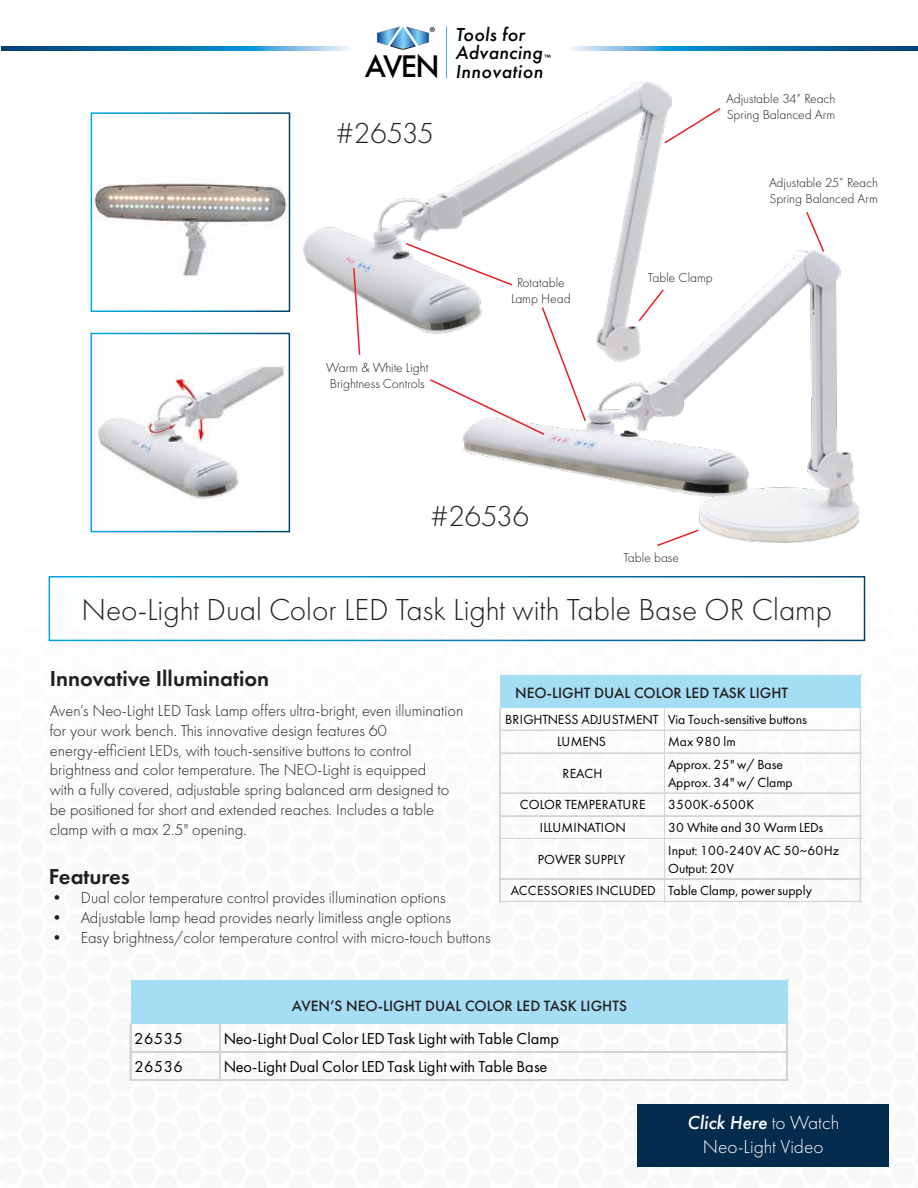
<style>
.page{position:relative;width:918px;height:1188px;background:#fff}
.page>*{position:absolute;margin:0;border:0;box-sizing:border-box;transform-origin:0 0}
.t1{font:300 31.5px "Futura PT";color:#231f20}
.t2{font:300 30px "Futura PT";color:#231f20}
.t3{font:600 22.5px "Futura PT";color:#231f20}
.t4{font:italic 500 19.5px "Futura PT";letter-spacing:.02em;color:#000}
.t5{font:300 19.5px/23.4px "Futura PT";color:#fff;text-align:center}
.t6{font:300 16.5px/19.8px "Futura PT";color:#231f20}
.t7{font:16.35px "Futura PT";letter-spacing:-.005em;color:#000}
.t8{font:500 15.45px "Futura PT";color:#231f20}
.t9{font:14.4px "Myriad Pro";color:#000}
.t10{font:13.65px/18.1px "Futura PT";letter-spacing:.005em;color:#000}
.t11{font:13.65px "Futura PT";letter-spacing:.03em;color:#000}
.t12{font:300 13.5px/16.2px "Futura PT";color:#231f20}
.t13{font:10.8px "Myriad Pro";color:#000}
.s1{font-style:normal;font-size:32.55px}
.s2{font-weight:500;font-style:italic}
</style>
<div class="page">
<img style="left:303px;top:81px;width:368px;height:252px">
<img style="left:48px;top:576px;width:841px;height:591px">
<div style="left:131px;top:980px;width:657px;height:44px;background:#a5def4"></div>
<hr style="left:130px;top:1024px;width:1px;height:57px;background:#d4d4d4">
<hr style="left:219px;top:1024px;width:2px;height:57px;background:#d4d4d4">
<hr style="left:786px;top:1024px;width:1px;height:57px;background:#d4d4d4">
<hr style="left:787px;top:1024px;width:1px;height:57px;background:#d4d4d4">
<hr style="left:130px;top:1051px;width:659px;height:1px;background:#d4d4d4">
<hr style="left:130px;top:1051px;width:658px;height:2px;background:#d4d4d4">
<hr style="left:130px;top:1080px;width:659px;height:1px;background:#d4d4d4">
<svg style="left:571px;top:46px;width:347px;height:5px;background:#2681b6"></svg>
<svg style="left:1px;top:46px;width:348px;height:5px;background:#2681b6"></svg>
<hr style="left:446px;top:27px;width:1px;height:51px;background:#44a8de">
<svg style="left:377px;top:26px;width:52px;height:24px"></svg>
<div style="left:49px;top:576px;width:816px;height:65px;border:2px solid #fff"></div>
<img style="left:448px;top:183px;width:441px;height:447px">
<img style="left:90px;top:322px;width:215px;height:211px">
<img style="left:90px;top:112px;width:201px;height:199px">
<div style="left:91px;top:112px;width:199px;height:200px;border:2px solid #fff"></div>
<div style="left:91px;top:333px;width:199px;height:199px;border:2px solid #fff"></div>
<div style="left:638px;top:1105px;width:251px;height:62px;background:#032b4e"></div>
<svg style="left:663px;top:107px;width:58px;height:38px"></svg>
<svg style="left:805px;top:210px;width:21px;height:44px"></svg>
<svg style="left:352px;top:267px;width:9px;height:88px"></svg>
<svg style="left:637px;top:288px;width:28px;height:35px"></svg>
<svg style="left:656px;top:528px;width:44px;height:19px"></svg>
<svg style="left:428px;top:306px;width:159px;height:130px"></svg>
<svg style="left:404px;top:242px;width:110px;height:45px"></svg>
<div style="left:501px;top:675px;width:360px;height:33px;background:#a5def4"></div>
<hr style="left:500px;top:708px;width:1px;height:194px;background:#d4d4d4">
<hr style="left:664px;top:708px;width:1px;height:194px;background:#d4d4d4">
<hr style="left:860px;top:708px;width:1px;height:194px;background:#d4d4d4">
<hr style="left:500px;top:730px;width:362px;height:1px;background:#d4d4d4">
<hr style="left:500px;top:753px;width:362px;height:1px;background:#d4d4d4">
<hr style="left:500px;top:793px;width:362px;height:1px;background:#d4d4d4">
<hr style="left:500px;top:815px;width:362px;height:1px;background:#d4d4d4">
<hr style="left:500px;top:816px;width:361px;height:1px;background:#d4d4d4">
<hr style="left:500px;top:838px;width:362px;height:1px;background:#d4d4d4">
<hr style="left:500px;top:878px;width:362px;height:1px;background:#d4d4d4">
<hr style="left:500px;top:879px;width:361px;height:1px;background:#d4d4d4">
<hr style="left:500px;top:901px;width:362px;height:1px;background:#d4d4d4">
<p class="t4" style="left:455px;top:22px;width:71px">Tools for</p>
<p class="t4" style="left:455px;top:41px;width:89px">Advancing</p>
<p class="t9" style="left:429px;top:23px;width:8px">®</p>
<p class="t4" style="left:365px;top:59px;width:180px"><span class="s1">AVEN</span> Innovation</p>
<p class="t13" style="left:544px;top:51px;width:8px">™</p>
<h2 class="t2" style="left:336px;top:116px;width:99px">#26535</h2>
<p class="t12" style="left:326px;top:360px;width:104px">Warm &amp; White Light<br>Brightness Controls</p>
<p class="t12" style="left:511px;top:275px;width:61px;text-align:center">Rotatable<br>Lamp Head</p>
<h2 class="t2" style="left:430px;top:499px;width:101px">#26536</h2>
<p class="t12" style="left:726px;top:90px;width:111px">Adjustable 34” Reach<br>Spring Balanced Arm</p>
<p class="t12" style="left:769px;top:174px;width:111px">Adjustable 25” Reach<br>Spring Balanced Arm</p>
<p class="t12" style="left:648px;top:270px;width:67px">Table Clamp</p>
<p class="t12" style="left:623px;top:549px;width:57px">Table base</p>
<h1 class="t1" style="left:81px;top:592px;width:752px">Neo-Light Dual Color LED Task Light with Table Base OR Clamp</h1>
<h3 class="t3" style="left:50px;top:664px;width:221px">Innovative Illumination</h3>
<p class="t6" style="left:50px;top:701px;width:415px">Aven’s Neo-Light LED Task Lamp offers ultra-bright, even illumination for your work bench. This innovative design features 60 energy-efficient LEDs, with touch-sensitive buttons to control brightness and color temperature. The NEO-Light is equipped<br>with a fully covered, adjustable spring balanced arm designed to be positioned for short and extended reaches. Includes a table clamp with a max 2.5" opening.</p>
<h3 class="t3" style="left:49px;top:862px;width:83px">Features</h3>
<p class="t6" style="left:49px;top:888px;width:398px">• Dual color temperature control provides illumination options</p>
<p class="t6" style="left:49px;top:908px;width:403px">• Adjustable lamp head provides nearly limitless angle options</p>
<p class="t6" style="left:49px;top:928px;width:443px">• Easy brightness/color temperature control with micro-touch buttons</p>
<p class="t8" style="left:515px;top:683px;width:274px">NEO-LIGHT DUAL COLOR LED TASK LIGHT</p>
<p class="t10" style="left:557px;top:708px;width:251px;line-height:22.8px;text-indent:-52px">BRIGHTNESS ADJUSTMENT Via Touch-sensitive buttons<br>LUMENS</p>
<p class="t10" style="left:668px;top:733px;width:69px">Max 980 lm</p>
<p class="t10" style="left:563px;top:765px;width:41px">REACH</p>
<p class="t10" style="left:668px;top:756px;width:126px">Approx. 25" w/ Base<br>Approx. 34" w/ Clamp</p>
<p class="t10" style="left:520px;top:796px;width:127px">COLOR TEMPERATURE</p>
<p class="t11" style="left:668px;top:797px;width:88px">3500K-6500K</p>
<p class="t10" style="left:540px;top:818px;width:88px">ILLUMINATION</p>
<p class="t10" style="left:668px;top:818px;width:157px">30 White and 30 Warm LEDs</p>
<p class="t10" style="left:538px;top:850px;width:89px">POWER SUPPLY</p>
<p class="t10" style="left:668px;top:841px;width:173px">Input: 100-240V AC 50~60Hz<br>Output: 20V</p>
<p class="t10" style="left:511px;top:881px;width:303px">ACCESSORIES INCLUDED Table Clamp, power supply</p>
<p class="t8" style="left:292px;top:996px;width:337px">AVEN’S NEO-LIGHT DUAL COLOR LED TASK LIGHTS</p>
<p class="t7" style="left:134px;top:1029px;width:50px">26535</p>
<p class="t7" style="left:224px;top:1029px;width:337px">Neo-Light Dual Color LED Task Light with Table Clamp</p>
<p class="t7" style="left:134px;top:1057px;width:50px">26536</p>
<p class="t7" style="left:224px;top:1057px;width:325px">Neo-Light Dual Color LED Task Light with Table Base</p>
<p class="t5" style="left:687px;top:1111px;width:154px"><span class="s2">Click Here</span> to Watch<br>Neo-Light Video</p>
</div>
